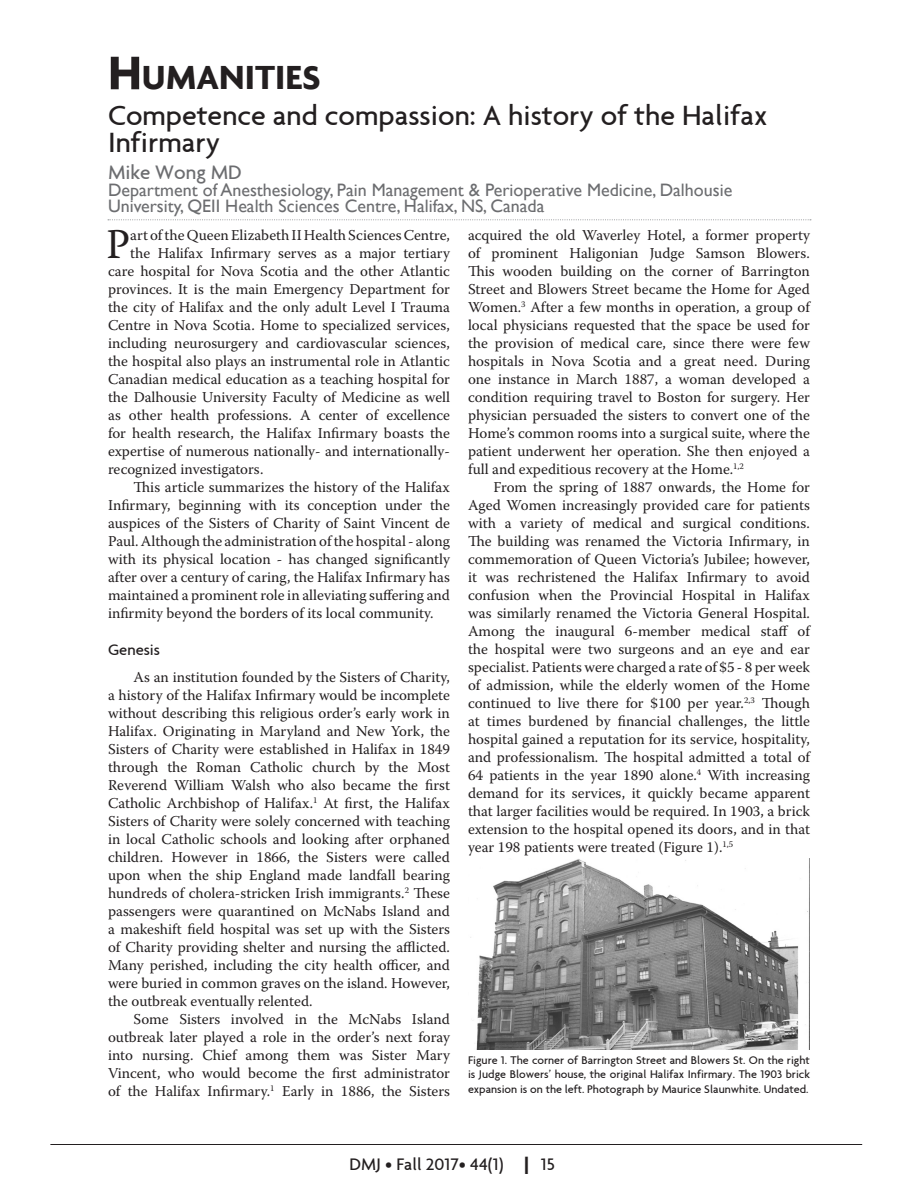
<style>
.page{position:relative;width:918px;height:1188px;background:#fff}
.page>*{position:absolute;margin:0;border:0;box-sizing:border-box;transform-origin:0 0}
.t1{font:42.3px "Warnock Pro";color:#231f20}
.t2{font:700 36px "Agenda";color:#231f20}
.t3{font:500 30px/27px "Agenda";color:#231f20}
.t4{font:500 27px "Agenda";color:#231f20}
.t5{font:500 21px "Agenda";color:#6c6d70}
.t6{font:18px/16.5px "Gill Sans";color:#6c6d70}
.t7{font:500 18px "Agenda";color:#231f20}
.t8{font:500 16.5px "Agenda";color:#231f20}
.t9{font:15px/18px "Warnock Pro";color:#231f20;text-align:justify}
.t10{font:500 12px/14.4px "Agenda";color:#231f20;text-align:justify}
.s1{font-size:51px}
</style>
<div class="page">
<hr style="left:50px;top:1144px;width:812px;height:1px;background:#231f20">
<svg style="left:108px;top:219px;width:703px;height:1px"></svg>
<img style="left:470px;top:859px;width:340px;height:190px">
<h2 class="t2" style="left:108px;top:56px;width:214px"><span class="s1">H</span>UMANITIES</h2>
<h3 class="t3" style="left:108px;top:102px;width:661px">Competence and compassion: A history of the Halifax<br>Infirmary</h3>
<h3 class="t5" style="left:108px;top:160px;width:135px">Mike Wong MD</h3>
<p class="t6" style="left:108px;top:181px;width:626px">Department of Anesthesiology, Pain Management &amp; Perioperative Medicine, Dalhousie<br>University, QEII Health Sciences Centre, Halifax, NS, Canada</p>
<h1 class="t1" style="left:106px;top:218px;width:26px">P</h1>
<p class="t9" style="left:130px;top:225px;width:321px">art of the Queen Elizabeth II Health Sciences Centre,</p>
<p class="t9" style="left:468px;top:225px;width:344px">acquired the old Waverley Hotel, a former property of prominent Haligonian Judge Samson Blowers.<br>This wooden building on the corner of Barrington Street and Blowers Street became the Home for Aged Women.<sup>3</sup> After a few months in operation, a group of local physicians requested that the space be used for the provision of medical care, since there were few hospitals in Nova Scotia and a great need. During one instance in March 1887, a woman developed a condition requiring travel to Boston for surgery. Her physician persuaded the sisters to convert one of the Home’s common rooms into a surgical suite, where the patient underwent her operation. She then enjoyed a full and expeditious recovery at the Home.<sup>1,2</sup></p>
<p class="t9" style="left:468px;top:477px;width:344px;text-indent:26px">From the spring of 1887 onwards, the Home for Aged Women increasingly provided care for patients with a variety of medical and surgical conditions.<br>The building was renamed the Victoria Infirmary, in commemoration of Queen Victoria’s Jubilee; however, it was rechristened the Halifax Infirmary to avoid confusion when the Provincial Hospital in Halifax was similarly renamed the Victoria General Hospital.<br>Among the inaugural 6-member medical staff of the hospital were two surgeons and an eye and ear specialist. Patients were charged a rate of $5 - 8 per week of admission, while the elderly women of the Home continued to live there for $100 per year.<sup>2,3</sup> Though at times burdened by financial challenges, the little hospital gained a reputation for its service, hospitality, and professionalism. The hospital admitted a total of 64 patients in the year 1890 alone.<sup>4</sup> With increasing demand for its services, it quickly became apparent that larger facilities would be required. In 1903, a brick extension to the hospital opened its doors, and in that year 198 patients were treated (Figure 1).<sup>1,5</sup></p>
<p class="t9" style="left:130px;top:243px;width:321px">the Halifax Infirmary serves as a major tertiary</p>
<p class="t9" style="left:108px;top:261px;width:343px">care hospital for Nova Scotia and the other Atlantic</p>
<p class="t9" style="left:108px;top:279px;width:343px">provinces. It is the main Emergency Department for</p>
<p class="t9" style="left:108px;top:297px;width:343px">the city of Halifax and the only adult Level I Trauma</p>
<p class="t9" style="left:108px;top:315px;width:343px">Centre in Nova Scotia. Home to specialized services,</p>
<p class="t9" style="left:108px;top:333px;width:344px">including neurosurgery and cardiovascular sciences,</p>
<p class="t9" style="left:108px;top:351px;width:343px">the hospital also plays an instrumental role in Atlantic</p>
<p class="t9" style="left:108px;top:369px;width:343px">Canadian medical education as a teaching hospital for</p>
<p class="t9" style="left:108px;top:387px;width:344px">the Dalhousie University Faculty of Medicine as well</p>
<p class="t9" style="left:108px;top:405px;width:344px">as other health professions. A center of excellence</p>
<p class="t9" style="left:108px;top:423px;width:344px">for health research, the Halifax Infirmary boasts the</p>
<p class="t9" style="left:108px;top:441px;width:343px">expertise of numerous nationally- and internationally-</p>
<p class="t9" style="left:108px;top:459px;width:157px">recognized investigators.</p>
<p class="t9" style="left:134px;top:477px;width:318px">This article summarizes the history of the Halifax</p>
<p class="t9" style="left:108px;top:495px;width:343px">Infirmary, beginning with its conception under the</p>
<p class="t9" style="left:108px;top:513px;width:343px">auspices of the Sisters of Charity of Saint Vincent de</p>
<p class="t9" style="left:108px;top:531px;width:344px">Paul. Although the administration of the hospital - along</p>
<p class="t9" style="left:108px;top:549px;width:344px">with its physical location - has changed significantly</p>
<p class="t9" style="left:108px;top:567px;width:343px">after over a century of caring, the Halifax Infirmary has</p>
<p class="t9" style="left:108px;top:585px;width:344px">maintained a prominent role in alleviating suffering and</p>
<p class="t9" style="left:108px;top:603px;width:327px">infirmity beyond the borders of its local community.</p>
<p class="t8" style="left:108px;top:640px;width:54px">Genesis</p>
<p class="t9" style="left:108px;top:668px;width:344px;text-indent:26px">As an institution founded by the Sisters of Charity, a history of the Halifax Infirmary would be incomplete without describing this religious order’s early work in Halifax. Originating in Maryland and New York, the Sisters of Charity were established in Halifax in 1849 through the Roman Catholic church by the Most Reverend William Walsh who also became the first Catholic Archbishop of Halifax.<sup>1</sup> At first, the Halifax Sisters of Charity were solely concerned with teaching in local Catholic schools and looking after orphaned children. However in 1866, the Sisters were called upon when the ship England made landfall bearing hundreds of cholera-stricken Irish immigrants.<sup>2</sup> These passengers were quarantined on McNabs Island and a makeshift field hospital was set up with the Sisters of Charity providing shelter and nursing the afflicted.<br>Many perished, including the city health officer, and were buried in common graves on the island. However, the outbreak eventually relented.</p>
<p class="t9" style="left:108px;top:1010px;width:344px;text-indent:26px">Some Sisters involved in the McNabs Island outbreak later played a role in the order’s next foray into nursing. Chief among them was Sister Mary Vincent, who would become the first administrator of the Halifax Infirmary.<sup>1</sup> Early in 1886, the Sisters</p>
<p class="t10" style="left:468px;top:1053px;width:343px">Figure 1. The corner of Barrington Street and Blowers St. On the right is Judge Blowers’ house, the original Halifax Infirmary. The 1903 brick expansion is on the left. Photograph by Maurice Slaunwhite. Undated.</p>
<h3 class="t4" style="left:523px;top:1149px;width:8px">I</h3>
<p class="t7" style="left:350px;top:1153px;width:156px">DMJ • Fall 2017• 44(1)</p>
<p class="t7" style="left:541px;top:1153px;width:16px">15</p>
</div>
